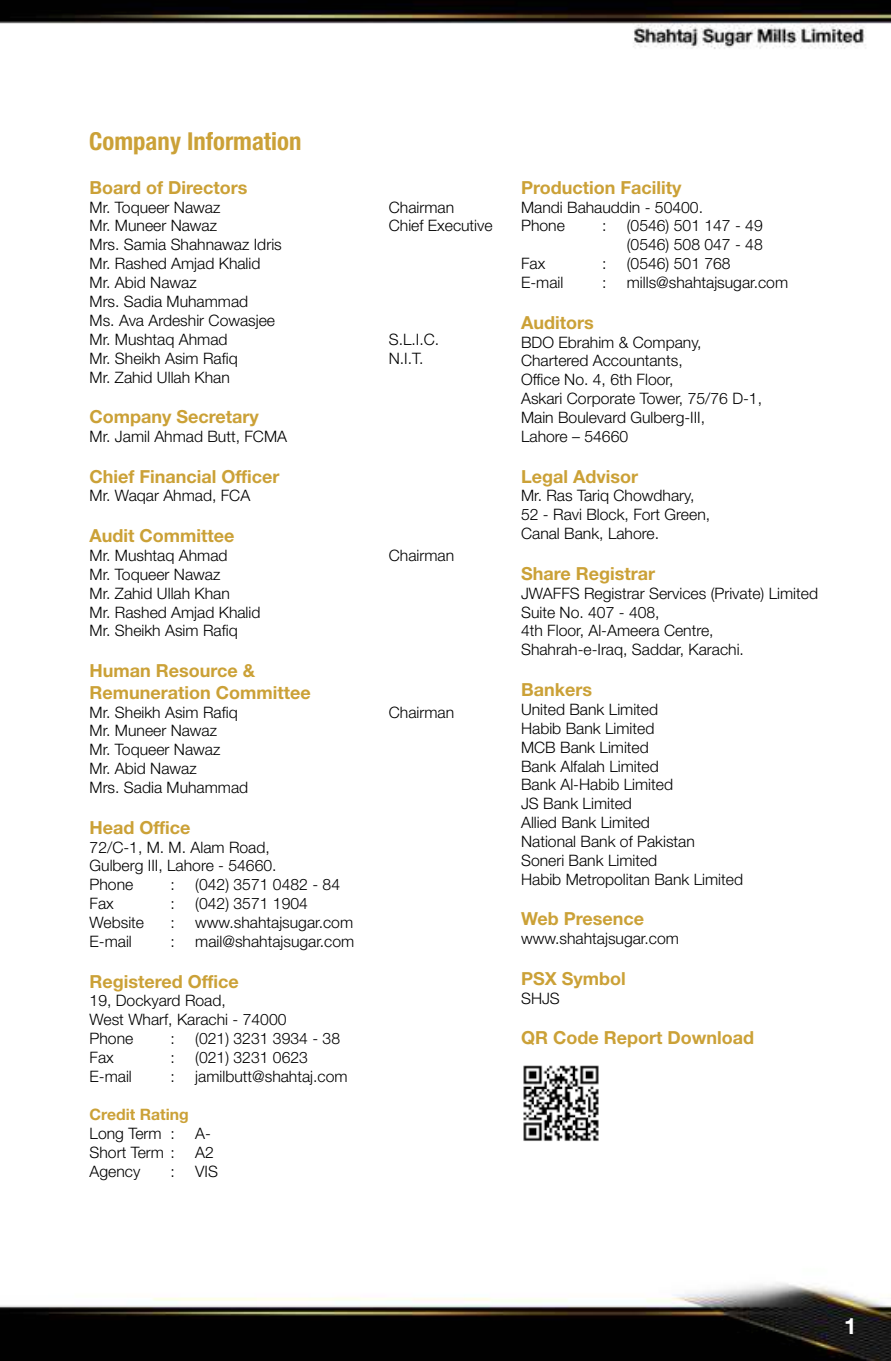
<style>
.page{position:relative;width:891px;height:1361px;background:#fff}
.page>*{position:absolute;margin:0;border:0;box-sizing:border-box;transform-origin:0 0}
.t1{font:700 condensed 24.75px "Helvetica Neue LT Std";color:#cba137}
.t2{font:700 22.5px "Helvetica Neue LT Std";color:#fff}
.t3{font:700 18px/21.6px "Helvetica Neue LT Std";color:#cba137}
.t4{font:300 15.75px/18.9px "Helvetica Neue LT Std";color:#000}
.t5{font:700 15.75px "Helvetica Neue LT Std";color:#cba137}
</style>
<div class="page">
<img style="left:0;top:0;width:891px;height:1361px">
<img style="left:521px;top:1063px;width:79px;height:79px">
<h1 class="t1" style="left:89px;top:127px;width:214px">Company Information</h1>
<p class="t3" style="left:90px;top:176px;width:160px">Board of Directors</p>
<p class="t4" style="left:90px;top:197px;width:132px">Mr. Toqueer Nawaz</p>
<p class="t4" style="left:389px;top:197px;width:67px">Chairman</p>
<p class="t4" style="left:90px;top:216px;width:129px">Mr. Muneer Nawaz</p>
<p class="t4" style="left:389px;top:216px;width:105px">Chief Executive</p>
<p class="t4" style="left:90px;top:235px;width:194px">Mrs. Samia Shahnawaz Idris<br>Mr. Rashed Amjad Khalid<br>Mr. Abid Nawaz<br>Mrs. Sadia Muhammad<br>Ms. Ava Ardeshir Cowasjee<br>Mr. Mushtaq Ahmad</p>
<p class="t4" style="left:389px;top:329px;width:52px">S.L.I.C.</p>
<p class="t4" style="left:90px;top:348px;width:150px">Mr. Sheikh Asim Rafiq</p>
<p class="t4" style="left:389px;top:348px;width:36px">N.I.T.</p>
<p class="t4" style="left:90px;top:367px;width:142px">Mr. Zahid Ullah Khan</p>
<p class="t3" style="left:90px;top:405px;width:171px">Company Secretary</p>
<p class="t4" style="left:90px;top:427px;width:199px">Mr. Jamil Ahmad Butt, FCMA</p>
<p class="t3" style="left:90px;top:465px;width:191px">Chief Financial Officer</p>
<p class="t4" style="left:90px;top:486px;width:162px">Mr. Waqar Ahmad, FCA</p>
<p class="t3" style="left:90px;top:524px;width:146px">Audit Committee</p>
<p class="t4" style="left:90px;top:545px;width:139px">Mr. Mushtaq Ahmad</p>
<p class="t4" style="left:389px;top:545px;width:67px">Chairman</p>
<p class="t4" style="left:90px;top:564px;width:172px">Mr. Toqueer Nawaz<br>Mr. Zahid Ullah Khan<br>Mr. Rashed Amjad Khalid<br>Mr. Sheikh Asim Rafiq</p>
<p class="t3" style="left:90px;top:659px;width:223px">Human Resource &amp;<br>Remuneration Committee</p>
<p class="t4" style="left:90px;top:702px;width:150px">Mr. Sheikh Asim Rafiq</p>
<p class="t4" style="left:389px;top:702px;width:67px">Chairman</p>
<p class="t4" style="left:90px;top:721px;width:160px">Mr. Muneer Nawaz<br>Mr. Toqueer Nawaz<br>Mr. Abid Nawaz<br>Mrs. Sadia Muhammad</p>
<p class="t3" style="left:90px;top:816px;width:102px">Head Office</p>
<p class="t4" style="left:90px;top:837px;width:189px">72/C-1, M. M. Alam Road,<br>Gulberg III, Lahore - 54660.<br>Phone</p>
<p class="t4" style="left:171px;top:875px;width:6px">:</p>
<p class="t4" style="left:195px;top:875px;width:146px">(042) 3571 0482 - 84</p>
<p class="t4" style="left:90px;top:894px;width:26px">Fax</p>
<p class="t4" style="left:171px;top:894px;width:6px">:</p>
<p class="t4" style="left:195px;top:894px;width:114px">(042) 3571 1904</p>
<p class="t4" style="left:90px;top:913px;width:56px">Website</p>
<p class="t4" style="left:171px;top:913px;width:6px">:</p>
<p class="t4" style="left:195px;top:913px;width:159px">www.shahtajsugar.com</p>
<p class="t4" style="left:90px;top:932px;width:44px">E-mail</p>
<p class="t4" style="left:171px;top:932px;width:6px">:</p>
<p class="t4" style="left:195px;top:932px;width:161px">mail@shahtajsugar.com</p>
<p class="t3" style="left:90px;top:970px;width:151px">Registered Office</p>
<p class="t4" style="left:90px;top:991px;width:198px">19, Dockyard Road,<br>West Wharf, Karachi - 74000<br>Phone</p>
<p class="t4" style="left:171px;top:1029px;width:6px">:</p>
<p class="t4" style="left:195px;top:1029px;width:146px">(021) 3231 3934 - 38</p>
<p class="t4" style="left:90px;top:1048px;width:26px">Fax</p>
<p class="t4" style="left:171px;top:1048px;width:6px">:</p>
<p class="t4" style="left:195px;top:1048px;width:114px">(021) 3231 0623</p>
<p class="t4" style="left:90px;top:1067px;width:44px">E-mail</p>
<p class="t4" style="left:171px;top:1067px;width:6px">:</p>
<p class="t4" style="left:195px;top:1067px;width:154px">jamilbutt@shahtaj.com</p>
<p class="t5" style="left:90px;top:1104px;width:101px">Credit Rating</p>
<p class="t4" style="left:90px;top:1123px;width:87px">Long Term :</p>
<p class="t4" style="left:195px;top:1123px;width:17px">A-</p>
<p class="t4" style="left:90px;top:1142px;width:87px">Short Term :</p>
<p class="t4" style="left:195px;top:1142px;width:20px">A2</p>
<p class="t4" style="left:90px;top:1161px;width:52px">Agency</p>
<p class="t4" style="left:171px;top:1161px;width:6px">:</p>
<p class="t4" style="left:195px;top:1161px;width:24px">VIS</p>
<p class="t3" style="left:521px;top:176px;width:162px">Production Facility</p>
<p class="t4" style="left:521px;top:197px;width:184px">Mandi Bahauddin - 50400.<br>Phone</p>
<p class="t4" style="left:602px;top:216px;width:6px">:</p>
<p class="t4" style="left:627px;top:216px;width:138px">(0546) 501 147 - 49 (0546) 508 047 - 48</p>
<p class="t4" style="left:521px;top:254px;width:26px">Fax</p>
<p class="t4" style="left:602px;top:254px;width:6px">:</p>
<p class="t4" style="left:627px;top:254px;width:105px">(0546) 501 768</p>
<p class="t4" style="left:521px;top:273px;width:44px">E-mail</p>
<p class="t4" style="left:602px;top:273px;width:6px">:</p>
<p class="t4" style="left:627px;top:273px;width:163px">mills@shahtajsugar.com</p>
<p class="t3" style="left:521px;top:311px;width:74px">Auditors</p>
<p class="t4" style="left:521px;top:332px;width:243px">BDO Ebrahim &amp; Company,<br>Chartered Accountants,<br>Office No. 4, 6th Floor,<br>Askari Corporate Tower, 75/76 D-1,<br>Main Boulevard Gulberg-III,<br>Lahore – 54660</p>
<p class="t3" style="left:521px;top:465px;width:118px">Legal Advisor</p>
<p class="t4" style="left:521px;top:486px;width:191px">Mr. Ras Tariq Chowdhary,<br>52 - Ravi Block, Fort Green,<br>Canal Bank, Lahore.</p>
<p class="t3" style="left:521px;top:562px;width:136px">Share Registrar</p>
<p class="t4" style="left:521px;top:583px;width:298px">JWAFFS Registrar Services (Private) Limited<br>Suite No. 407 - 408,<br>4th Floor, Al-Ameera Centre,<br>Shahrah-e-Iraq, Saddar, Karachi.</p>
<p class="t3" style="left:521px;top:678px;width:73px">Bankers</p>
<p class="t4" style="left:521px;top:699px;width:223px">United Bank Limited<br>Habib Bank Limited<br>MCB Bank Limited<br>Bank Alfalah Limited<br>Bank Al-Habib Limited<br>JS Bank Limited<br>Allied Bank Limited<br>National Bank of Pakistan<br>Soneri Bank Limited<br>Habib Metropolitan Bank Limited</p>
<p class="t3" style="left:521px;top:908px;width:125px">Web Presence</p>
<p class="t4" style="left:521px;top:929px;width:159px">www.shahtajsugar.com</p>
<p class="t3" style="left:521px;top:967px;width:106px">PSX Symbol</p>
<p class="t4" style="left:521px;top:988px;width:40px">SHJS</p>
<p class="t3" style="left:521px;top:1026px;width:234px">QR Code Report Download</p>
<h2 class="t2" style="left:844px;top:1312px;width:14px">1</h2>
</div>
